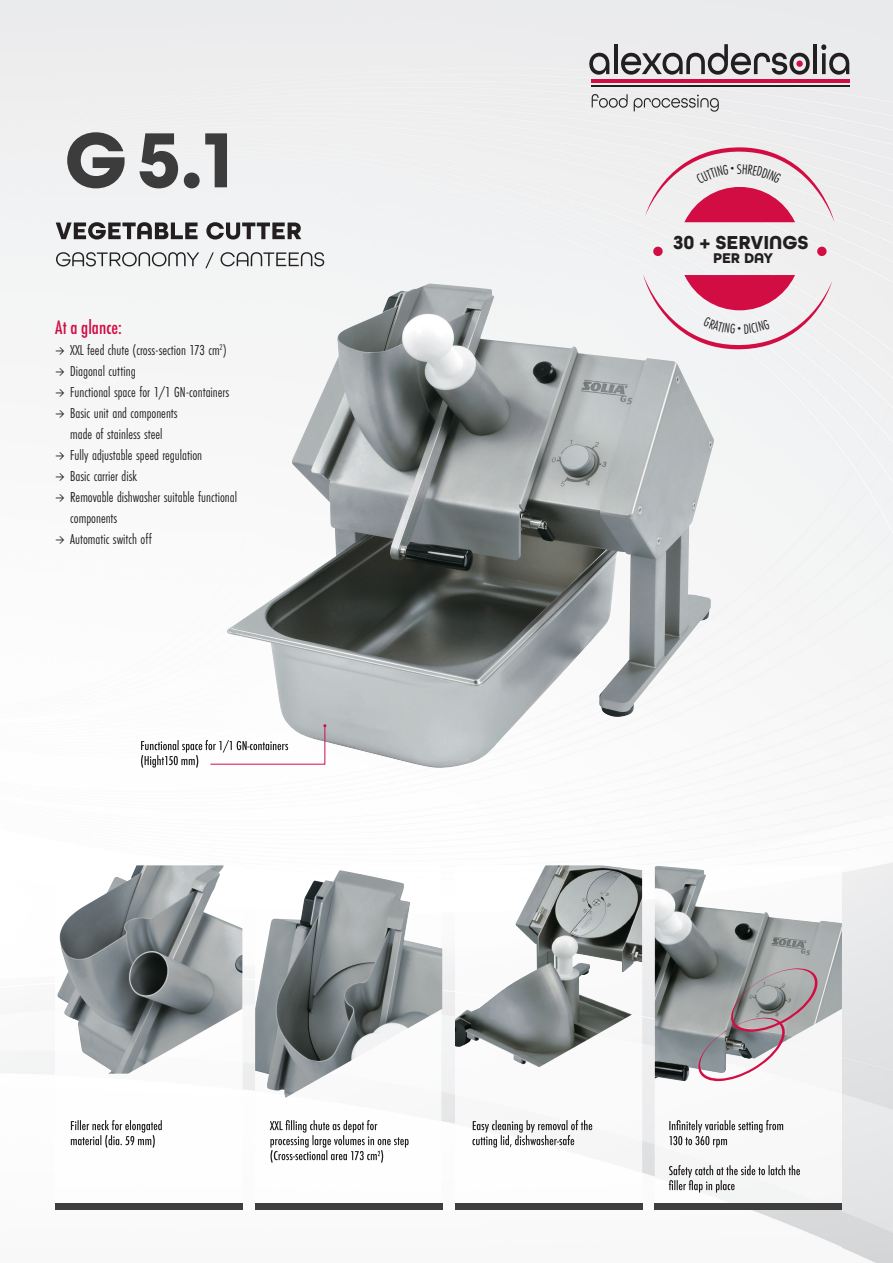
<style>
.page{position:relative;width:893px;height:1263px;background:#fff}
.page>*{position:absolute;margin:0;border:0;box-sizing:border-box;transform-origin:0 0}
.t1{font:700 19.8px "All Round Gothic";color:#231f20}
.t2{font:500 condensed 18px "Futura";color:#d20d44}
.t3{font:15px/21px "Futura PT Cond";color:#231f20;text-align:center}
.t4{font:700 14.85px "All Round Gothic";color:#231f20}
.t5{font:300 condensed 12.9px "Futura";color:#231f20}
.s1{font-family:"DINOT";font-stretch:condensed}
</style>
<div class="page">
<img style="left:0;top:0;width:893px;height:894px">
<img style="left:242px;top:928px;width:13px;height:282px">
<img style="left:441px;top:948px;width:14px;height:262px">
<img style="left:642px;top:894px;width:13px;height:316px">
<img style="left:752px;top:1210px;width:89px;height:53px">
<img style="left:255px;top:865px;width:186px;height:294px">
<img style="left:255px;top:870px;width:187px;height:228px">
<img style="left:57px;top:865px;width:185px;height:209px">
<img style="left:655px;top:866px;width:187px;height:215px">
<img style="left:455px;top:865px;width:187px;height:202px">
<div style="left:255px;top:1203px;width:187px;height:7px;background:#3e3e3f"></div>
<div style="left:55px;top:1203px;width:187px;height:7px;background:#3e3e3f"></div>
<div style="left:455px;top:1203px;width:187px;height:7px;background:#3e3e3f"></div>
<div style="left:655px;top:1203px;width:187px;height:7px;background:#3e3e3f"></div>
<img style="left:227px;top:284px;width:487px;height:484px">
<svg style="left:688px;top:955px;width:140px;height:139px"></svg>
<svg style="left:210px;top:724px;width:116px;height:41px"></svg>
<svg style="left:589px;top:53px;width:20px;height:22px"></svg>
<hr style="left:614px;top:44px;width:3px;height:30px;background:#231f20">
<svg style="left:621px;top:44px;width:189px;height:31px;background:#adacae"></svg>
<hr style="left:813px;top:44px;width:4px;height:30px;background:#231f20">
<svg style="left:821px;top:44px;width:28px;height:31px"></svg>
<svg style="left:592px;top:94px;width:36px;height:14px"></svg>
<svg style="left:634px;top:95px;width:85px;height:17px"></svg>
<hr style="left:591px;top:79px;width:258px;height:4px;background:#d20d44">
<hr style="left:591px;top:85px;width:258px;height:1px;background:#231f20">
<div style="left:796px;top:61px;width:7px;height:6px;background:#d20d44;border-radius:50%"></div>
<img style="left:67px;top:132px;width:160px;height:56px">
<img style="left:71px;top:1120px;width:91px;height:13px">
<img style="left:71px;top:1135px;width:84px;height:13px">
<img style="left:270px;top:1120px;width:107px;height:13px">
<img style="left:270px;top:1135px;width:139px;height:13px">
<img style="left:270px;top:1150px;width:107px;height:13px">
<svg style="left:378px;top:1150px;width:5px;height:13px"></svg>
<img style="left:473px;top:1120px;width:120px;height:13px">
<img style="left:472px;top:1135px;width:102px;height:13px">
<img style="left:669px;top:1120px;width:115px;height:13px">
<img style="left:670px;top:1136px;width:57px;height:11px">
<img style="left:669px;top:1165px;width:131px;height:12px">
<img style="left:669px;top:1180px;width:66px;height:12px">
<img style="left:141px;top:740px;width:147px;height:12px">
<img style="left:141px;top:755px;width:63px;height:13px">
<img style="left:56px;top:222px;width:245px;height:17px">
<img style="left:56px;top:252px;width:268px;height:16px">
<div style="left:817px;top:247px;width:10px;height:9px;background:#d20d44;border-radius:50%"></div>
<div style="left:653px;top:247px;width:10px;height:9px;background:#d20d44;border-radius:50%"></div>
<svg style="left:645px;top:147px;width:189px;height:76px"></svg>
<svg style="left:643px;top:274px;width:189px;height:75px"></svg>
<p class="t2" style="left:55px;top:316px;width:68px">At a glance:</p>
<p class="t3" style="left:55px;top:339px;width:173px"><span class="s1">→</span> XXL feed chute (cross-section 173 cm<sup>2</sup>)</p>
<p class="t3" style="left:55px;top:360px;width:82px"><span class="s1">→</span> Diagonal cutting</p>
<p class="t3" style="left:55px;top:381px;width:175px"><span class="s1">→</span> Functional space for 1/1 GN-containers</p>
<p class="t3" style="left:55px;top:402px;width:124px"><span class="s1">→</span> Basic unit and components made of stainless steel</p>
<p class="t3" style="left:55px;top:444px;width:148px"><span class="s1">→</span> Fully adjustable speed regulation</p>
<p class="t3" style="left:55px;top:465px;width:83px"><span class="s1">→</span> Basic carrier disk</p>
<p class="t3" style="left:70px;top:486px;width:168px;text-align:left;text-indent:-15px"><span class="s1">→</span> Removable dishwasher suitable functional components</p>
<p class="t3" style="left:55px;top:528px;width:98px"><span class="s1">→</span> Automatic switch off</p>
<p class="t5" style="left:737px;top:161px;width:7px">S</p>
<h1 class="t1" style="left:673px;top:231px;width:137px">30 + SERVINGS</h1>
<p class="t4" style="left:713px;top:250px;width:62px">PER DAY</p>
</div>
